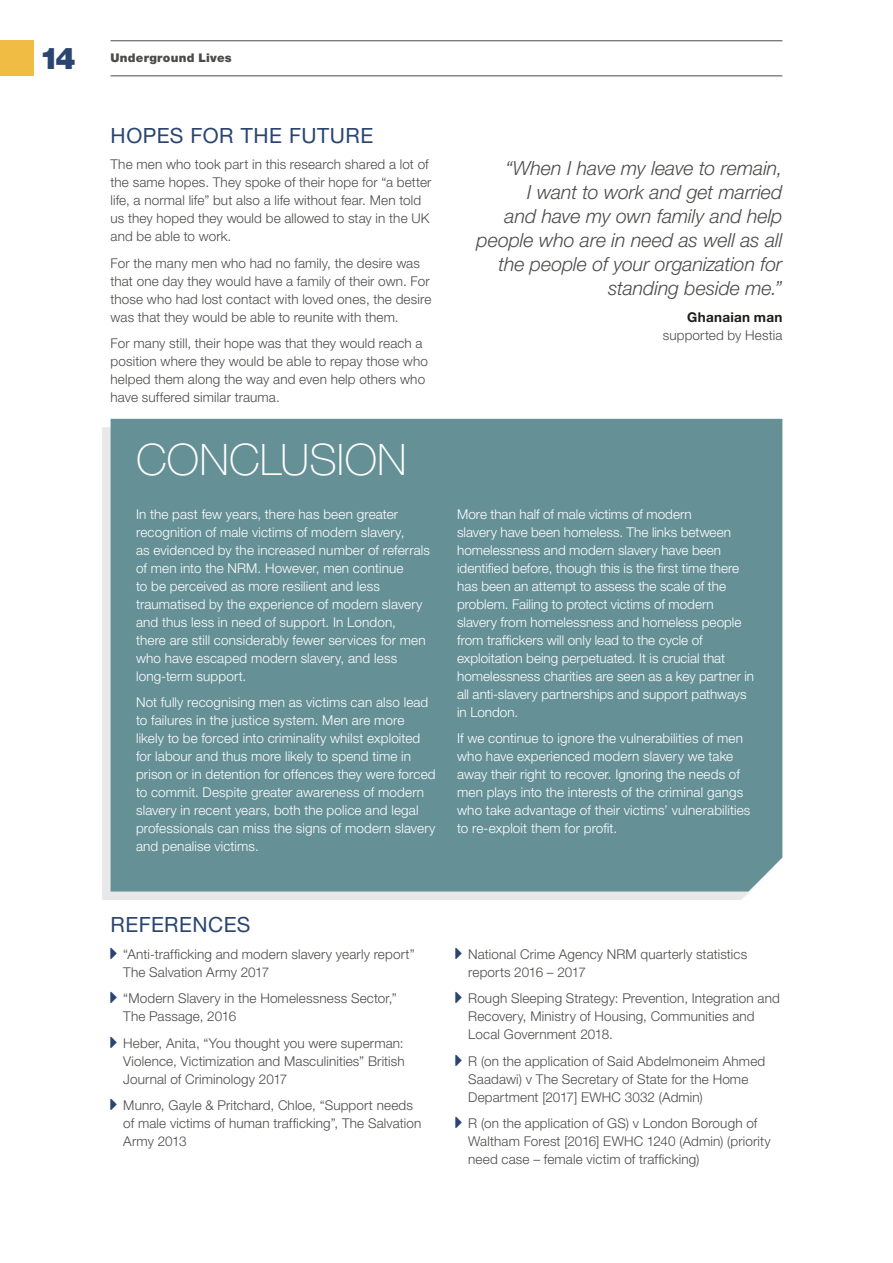
<style>
.page{position:relative;width:893px;height:1263px;background:#fff}
.page>*{position:absolute;margin:0;border:0;box-sizing:border-box;transform-origin:0 0}
.t1{font:100 43.5px "Helvetica Neue LT Std";letter-spacing:.005em;color:#fff}
.t2{font:900 30px "Helvetica Neue LT Std";color:#2a4571}
.t3{font:21px "Helvetica Neue LT Std";letter-spacing:.025em;color:#2a4571}
.t4{font:italic 300 19.5px/24px "Helvetica Neue LT Std";letter-spacing:-.005em;color:#4b4b4a;text-align:right}
.t5{font:300 13.5px/18px "Helvetica Neue LT Std";letter-spacing:.005em;color:#fff}
.t6{font:300 13.5px/18px "Helvetica Neue LT Std";letter-spacing:.01em;color:#4b4b4a}
.t7{font:700 13.5px "Helvetica Neue LT Std";letter-spacing:.02em;color:#1d1d1b}
.t8{font:900 12px "Helvetica Neue LT Std";letter-spacing:.02em;color:#4b4b4a}
.s1{font-family:"Arrowstfb";font-weight:400;color:#2a4571}
</style>
<div class="page">
<div style="left:102px;top:427px;width:672px;height:473px;background:#1d1d1b;opacity:.1"></div>
<div style="left:111px;top:419px;width:671px;height:472px;background:#659096"></div>
<div style="left:0;top:40px;width:34px;height:35px;background:#f1bc43"></div>
<hr style="left:111px;top:41px;width:671px;height:1px;background:#4b4b4a">
<hr style="left:111px;top:76px;width:671px;height:1px;background:#4b4b4a">
<h2 class="t2" style="left:39px;top:40px;width:38px">14</h2>
<p class="t8" style="left:111px;top:51px;width:123px">Underground Lives</p>
<h3 class="t3" style="left:111px;top:123px;width:264px">HOPES FOR THE FUTURE</h3>
<p class="t6" style="left:111px;top:155px;width:322px">The men who took part in this research shared a lot of the same hopes. They spoke of their hope for “a better life, a normal life” but also a life without fear. Men told us they hoped they would be allowed to stay in the UK and be able to work.</p>
<p class="t6" style="left:111px;top:253px;width:322px">For the many men who had no family, the desire was that one day they would have a family of their own. For those who had lost contact with loved ones, the desire was that they would be able to reunite with them.</p>
<p class="t6" style="left:111px;top:334px;width:319px">For many still, their hope was that they would reach a position where they would be able to repay those who helped them along the way and even help others who have suffered similar trauma.</p>
<h1 class="t1" style="left:136px;top:435px;width:272px">CONCLUSION</h1>
<p class="t5" style="left:136px;top:505px;width:295px">In the past few years, there has been greater recognition of male victims of modern slavery,<br>as evidenced by the increased number of referrals of men into the NRM. However, men continue<br>to be perceived as more resilient and less traumatised by the experience of modern slavery and thus less in need of support. In London,<br>there are still considerably fewer services for men who have escaped modern slavery, and less long-term support.</p>
<p class="t5" style="left:136px;top:693px;width:301px">Not fully recognising men as victims can also lead to failures in the justice system. Men are more likely to be forced into criminality whilst exploited for labour and thus more likely to spend time in prison or in detention for offences they were forced to commit. Despite greater awareness of modern slavery in recent years, both the police and legal professionals can miss the signs of modern slavery and penalise victims.</p>
<h3 class="t4" style="left:477px;top:156px;width:307px">“When I have my leave to remain,<br>I want to work and get married<br>and have my own family and help people who are in need as well as all the people of your organization for standing beside me.”</h3>
<p class="t7" style="left:687px;top:308px;width:97px">Ghanaian man</p>
<p class="t6" style="left:663px;top:325px;width:121px">supported by Hestia</p>
<p class="t5" style="left:457px;top:505px;width:299px">More than half of male victims of modern<br>slavery have been homeless. The links between homelessness and modern slavery have been identified before, though this is the first time there has been an attempt to assess the scale of the problem. Failing to protect victims of modern slavery from homelessness and homeless people from traffickers will only lead to the cycle of exploitation being perpetuated. It is crucial that homelessness charities are seen as a key partner in all anti-slavery partnerships and support pathways in London.</p>
<p class="t5" style="left:457px;top:729px;width:295px">If we continue to ignore the vulnerabilities of men who have experienced modern slavery we take away their right to recover. Ignoring the needs of men plays into the interests of the criminal gangs who take advantage of their victims’ vulnerabilities to re-exploit them for profit.</p>
<h3 class="t3" style="left:111px;top:912px;width:142px">REFERENCES</h3>
<p class="t6" style="left:123px;top:944px;width:293px;text-indent:-13px"><span class="s1">N</span> “Anti-trafficking and modern slavery yearly report”<br>The Salvation Army 2017</p>
<p class="t6" style="left:123px;top:989px;width:275px;text-indent:-13px"><span class="s1">N</span> “Modern Slavery in the Homelessness Sector,”<br>The Passage, 2016</p>
<p class="t6" style="left:123px;top:1033px;width:283px;text-align:justify;text-indent:-13px"><span class="s1">N</span> Heber, Anita, “You thought you were superman:<br>Violence, Victimization and Masculinities” British Journal of Criminology 2017</p>
<p class="t6" style="left:123px;top:1096px;width:299px;text-indent:-13px"><span class="s1">N</span> Munro, Gayle &amp; Pritchard, Chloe, “Support needs of male victims of human trafficking”, The Salvation<br>Army 2013</p>
<p class="t6" style="left:468px;top:944px;width:281px;text-indent:-13px"><span class="s1">N</span> National Crime Agency NRM quarterly statistics reports 2016 – 2017</p>
<p class="t6" style="left:468px;top:989px;width:313px;text-indent:-13px"><span class="s1">N</span> Rough Sleeping Strategy: Prevention, Integration and<br>Recovery, Ministry of Housing, Communities and<br>Local Government 2018.</p>
<p class="t6" style="left:468px;top:1051px;width:299px;text-indent:-13px"><span class="s1">N</span> R (on the application of Said Abdelmoneim Ahmed<br>Saadawi) v The Secretary of State for the Home<br>Department [2017] EWHC 3032 (Admin)</p>
<p class="t6" style="left:468px;top:1114px;width:304px;text-indent:-13px"><span class="s1">N</span> R (on the application of GS) v London Borough of<br>Waltham Forest [2016] EWHC 1240 (Admin) (priority need case – female victim of trafficking)</p>
</div>
